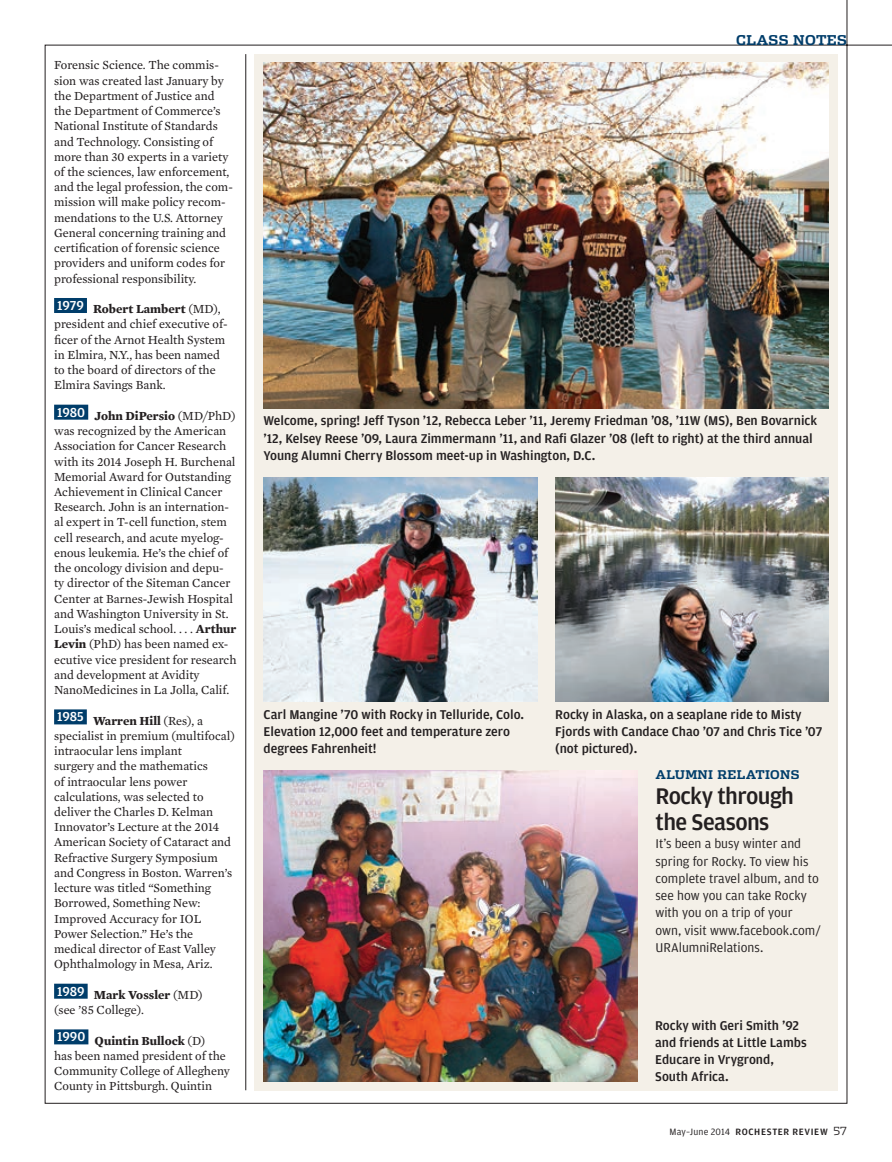
<style>
.page{position:relative;width:892px;height:1162px;background:#fff}
.page>*{position:absolute;margin:0;border:0;box-sizing:border-box;transform-origin:0 0}
.t1{font:500 24px/25.8px "Amplitude";letter-spacing:-.025em;color:#231f20}
.t2{font:500 13.5px/17.2px "Amplitude";color:#231f20}
.t3{font:13.5px/17.2px "Amplitude";color:#231f20}
.t4{font:700 13.5px "Dispatch";letter-spacing:.025em;color:#003d6a}
.t5{font:12.6px/15.1px "Mercury Text G2";color:#231f20}
.t6{font:700 12px "Dispatch";letter-spacing:.025em;color:#003d6a}
.t7{font:500 9.75px "Amplitude";letter-spacing:.065em;color:#231f20}
.s1{font-weight:700}
.s2{font-weight:400}
.s3{font-family:"Dispatch";font-weight:300;font-size:11.25px}
</style>
<div class="page">
<img style="left:45px;top:0;width:846px;height:1103px">
<div style="left:54px;top:298px;width:33px;height:15px;background:#003d6a"></div>
<div style="left:54px;top:404px;width:34px;height:15px;background:#003d6a"></div>
<div style="left:54px;top:709px;width:33px;height:15px;background:#003d6a"></div>
<div style="left:54px;top:983px;width:34px;height:15px;background:#003d6a"></div>
<div style="left:54px;top:1029px;width:34px;height:15px;background:#003d6a"></div>
<p class="t5" style="left:54px;top:57px;width:180px">Forensic Science. The commis&shy;sion was created last January by the Department of Justice and the Department of Commerce’s<br>National Institute of Standards and Technology. Consisting of more than 30 experts in a variety of the sciences, law enforcement, and the legal profession, the com&shy;mission will make policy recom&shy;mendations to the U.S. Attorney<br>General concerning training and certification of forensic science providers and uniform codes for professional responsibility.</p>
<p class="t5" style="left:54px;top:300px;width:175px"><sup>1979</sup> <span class="s1">Robert Lambert</span> (MD), president and chief executive of&shy;ficer of the Arnot Health System in Elmira, N.Y., has been named to the board of directors of the<br>Elmira Savings Bank.</p>
<p class="t5" style="left:54px;top:407px;width:184px"><sup>1980</sup> <span class="s1">John DiPersio</span> (MD/PhD) was recognized by the American<br>Association for Cancer Research with its 2014 Joseph H. Burchenal<br>Memorial Award for Outstanding<br>Achievement in Clinical Cancer<br>Research. John is an internation&shy;al expert in T-cell function, stem cell research, and acute myelog&shy;enous leukemia. He’s the chief of the oncology division and depu&shy;ty director of the Siteman Cancer<br>Center at Barnes-Jewish Hospital and Washington University in St.<br>Louis’s medical school. . . . <span class="s1">Arthur<br>Levin</span> (PhD) has been named ex&shy;ecutive vice president for research and development at Avidity<br>NanoMedicines in La Jolla, Calif.</p>
<p class="t5" style="left:54px;top:712px;width:182px"><sup>1985</sup> <span class="s1">Warren Hill</span> (Res), a specialist in premium (multifocal) intraocular lens implant<br>surgery and the mathematics<br>of intraocular lens power calculations, was selected to deliver the Charles D. Kelman<br>Innovator’s Lecture at the 2014<br>American Society of Cataract and<br>Refractive Surgery Symposium and Congress in Boston. Warren’s lecture was titled “Something<br>Borrowed, Something New:<br>Improved Accuracy for IOL<br>Power Selection.” He’s the medical director of East Valley<br>Ophthalmology in Mesa, Ariz.</p>
<p class="t5" style="left:54px;top:986px;width:150px"><sup>1989</sup> <span class="s1">Mark Vossler</span> (MD) (see ’85 College).</p>
<p class="t5" style="left:54px;top:1031px;width:177px"><sup>1990</sup> <span class="s1">Quintin Bullock</span> (D)<br>has been named president of the<br>Community College of Allegheny<br>County in Pittsburgh. Quintin</p>
<p class="t4" style="left:735px;top:31px;width:112px">CLASS NOTES</p>
<p class="t2" style="left:263px;top:412px;width:554px">Welcome, spring! Jeff Tyson ’12, Rebecca Leber ’11, Jeremy Friedman ’08, ’11W (MS), Ben Bovarnick ’12, Kelsey Reese ’09, Laura Zimmermann ’11, and Rafi Glazer ’08 (left to right) at the third annual<br>Young Alumni Cherry Blossom meet-up in Washington, D.C.</p>
<p class="t2" style="left:263px;top:705px;width:262px">Carl Mangine ’70 with Rocky in Telluride, Colo.<br>Elevation 12,000 feet and temperature zero degrees Fahrenheit!</p>
<p class="t2" style="left:555px;top:705px;width:268px">Rocky in Alaska, on a seaplane ride to Misty<br>Fjords with Candace Chao ’07 and Chris Tice ’07 (not pictured).</p>
<p class="t6" style="left:655px;top:766px;width:145px">ALUMNI RELATIONS</p>
<p class="t1" style="left:655px;top:782px;width:140px">Rocky through the Seasons</p>
<p class="t3" style="left:655px;top:835px;width:167px">It’s been a busy winter and spring for Rocky. To view his complete travel album, and to see how you can take Rocky with you on a trip of your own, visit www.facebook.com/<br>URAlumniRelations.</p>
<p class="t2" style="left:654px;top:1016px;width:153px">Rocky with Geri Smith ’92 and friends at Little Lambs<br>Educare in Vrygrond,<br>South Africa.</p>
<p class="t7" style="left:669px;top:1125px;width:179px"><span class="s2">May–June 2014</span> ROCHESTER REVIEW <span class="s3">57</span></p>
</div>
